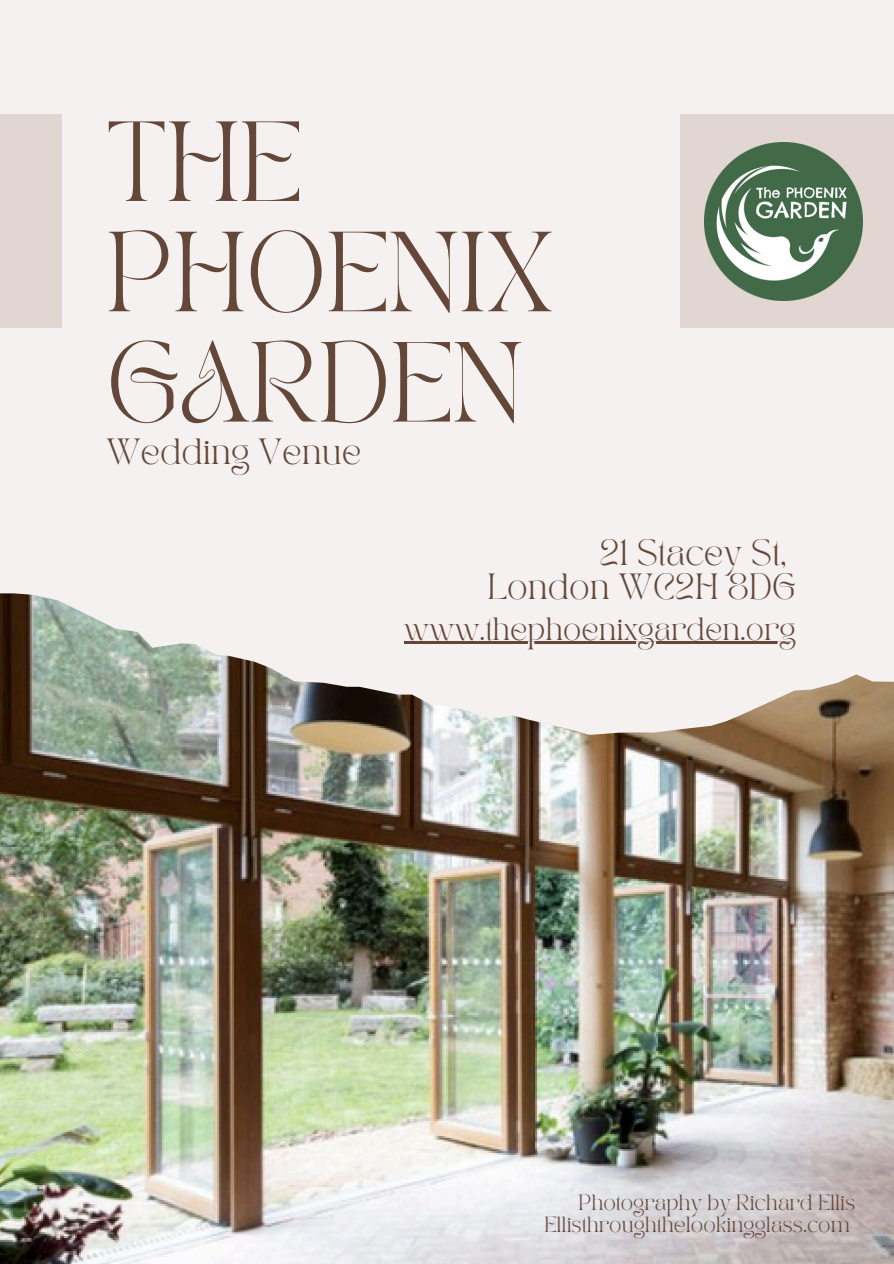
<style>
.page{position:relative;width:894px;height:1264px;background:#fff}
.page>*{position:absolute;margin:0;border:0;box-sizing:border-box;transform-origin:0 0}
.t1{font:79.5px/110.2px "TAN PEARL Regular";color:#644739}
.t2{font:25.5px/34.8px "TAN PEARL Regular";color:#644739}
.t3{font:22.5px "TAN PEARL Regular";color:#644739}
.t4{font:15.3px "TAN PEARL Regular";color:#644739}
</style>
<div class="page">
<div style="left:0;top:0;width:893px;height:1263px;background:#f4f1f0"></div>
<img style="left:0;top:593px;width:893px;height:670px">
<hr style="left:403px;top:642px;width:392px;height:2px;background:#644739">
<div style="left:680px;top:115px;width:213px;height:213px;background:#e1d6d2"></div>
<div style="left:0;top:115px;width:62px;height:213px;background:#e1d6d2"></div>
<img style="left:704px;top:143px;width:157px;height:157px">
<p class="t1" style="left:106px;top:115px;width:449px">THE<br>PHOENIX<br>GARDEN</p>
<h2 class="t2" style="left:106px;top:437px;width:256px">Wedding Venue</h2>
<p class="t2" style="left:487px;top:537px;width:310px;text-indent:111px">21 Stacey St,<br>London WC2H 8DG</p>
<h2 class="t3" style="left:403px;top:616px;width:393px">www.thephoenixgarden.org</h2>
<h3 class="t4" style="left:578px;top:1194px;width:278px">Photography by Richard Ellis</h3>
<p class="t4" style="left:544px;top:1216px;width:307px">Ellisthroughthelookingglass.com</p>
</div>
